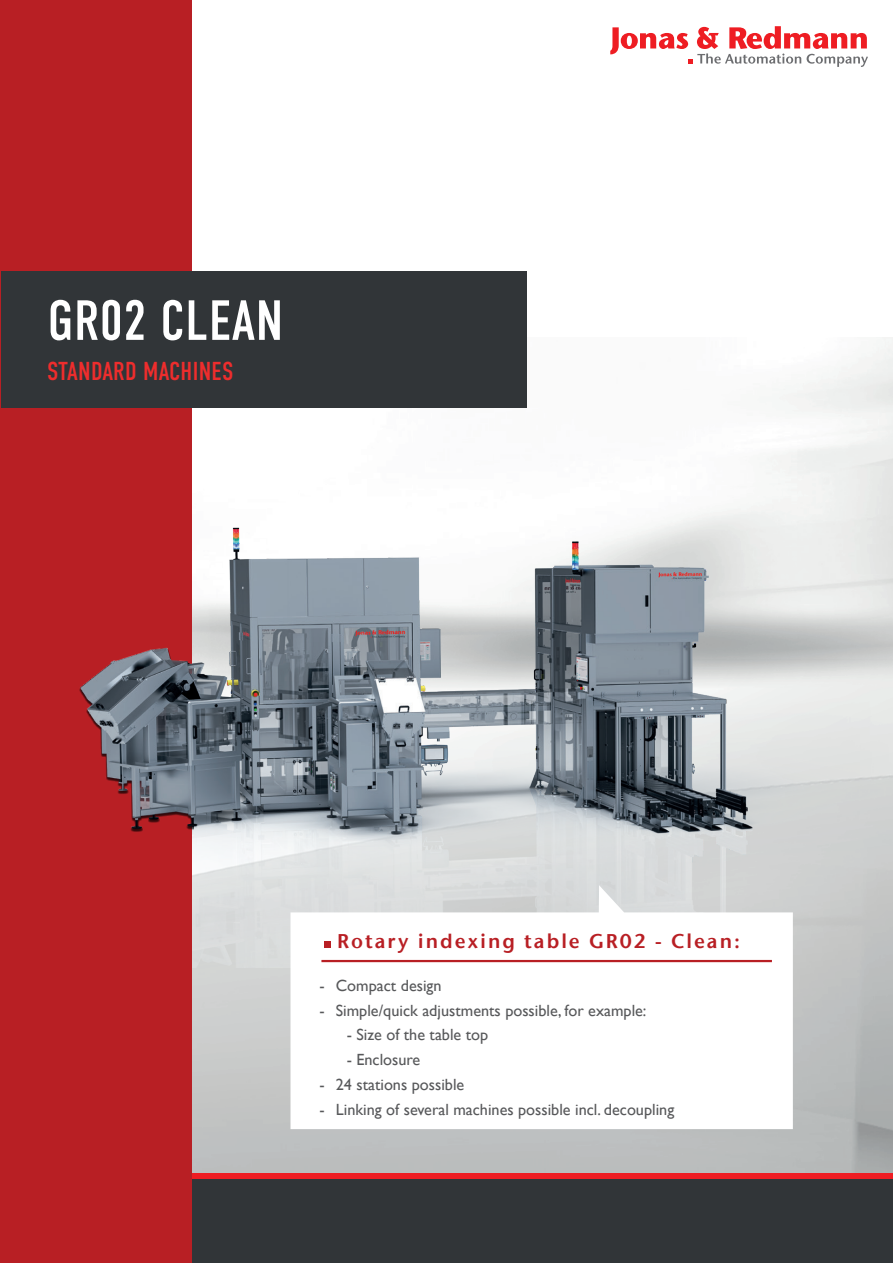
<style>
.page{position:relative;width:893px;height:1263px;background:#fff}
.page>*{position:absolute;margin:0;border:0;box-sizing:border-box;transform-origin:0 0}
.t1{font:56.55px "DIN Condensed";letter-spacing:.01em;color:#fff}
.t2{font:25.95px "DIN Condensed";letter-spacing:.01em;color:#ee2d2d}
.t3{font:19.8px "ITC Stone Sans Semi";letter-spacing:.1em;color:#b81f24}
.t4{font:16.2px "Gill Sans";color:#57585a}
</style>
<div class="page">
<img style="left:192px;top:338px;width:701px;height:835px">
<div style="left:0;top:1173px;width:893px;height:90px;background:#ee1d23"></div>
<div style="left:0;top:1179px;width:893px;height:84px;background:#313538"></div>
<img style="left:193px;top:392px;width:700px;height:575px">
<div style="left:0;top:0;width:192px;height:1263px;background:#b81f24"></div>
<div style="left:1px;top:271px;width:525px;height:137px;background:#313538"></div>
<img style="left:79px;top:408px;width:114px;height:559px">
<svg style="left:290px;top:885px;width:503px;height:244px"></svg>
<div style="left:324px;top:941px;width:7px;height:6px;background:#b81f24"></div>
<hr style="left:321px;top:960px;width:451px;height:2px;background:#b81f24">
<svg style="left:610px;top:26px;width:258px;height:41px"></svg>
<h1 class="t1" style="left:47px;top:289px;width:237px">GR02 CLEAN</h1>
<h2 class="t2" style="left:47px;top:356px;width:188px">STANDARD MACHINES</h2>
<p class="t3" style="left:337px;top:928px;width:404px">Rotary indexing table GR02 - Clean:</p>
<p class="t4" style="left:320px;top:976px;width:123px">- Compact design</p>
<p class="t4" style="left:320px;top:1001px;width:328px">- Simple/quick adjustments possible, for example:</p>
<p class="t4" style="left:347px;top:1025px;width:143px">- Size of the table top</p>
<p class="t4" style="left:347px;top:1050px;width:75px">- Enclosure</p>
<p class="t4" style="left:320px;top:1075px;width:146px">- 24 stations possible</p>
<p class="t4" style="left:320px;top:1100px;width:356px">- Linking of several machines possible incl. decoupling</p>
</div>
